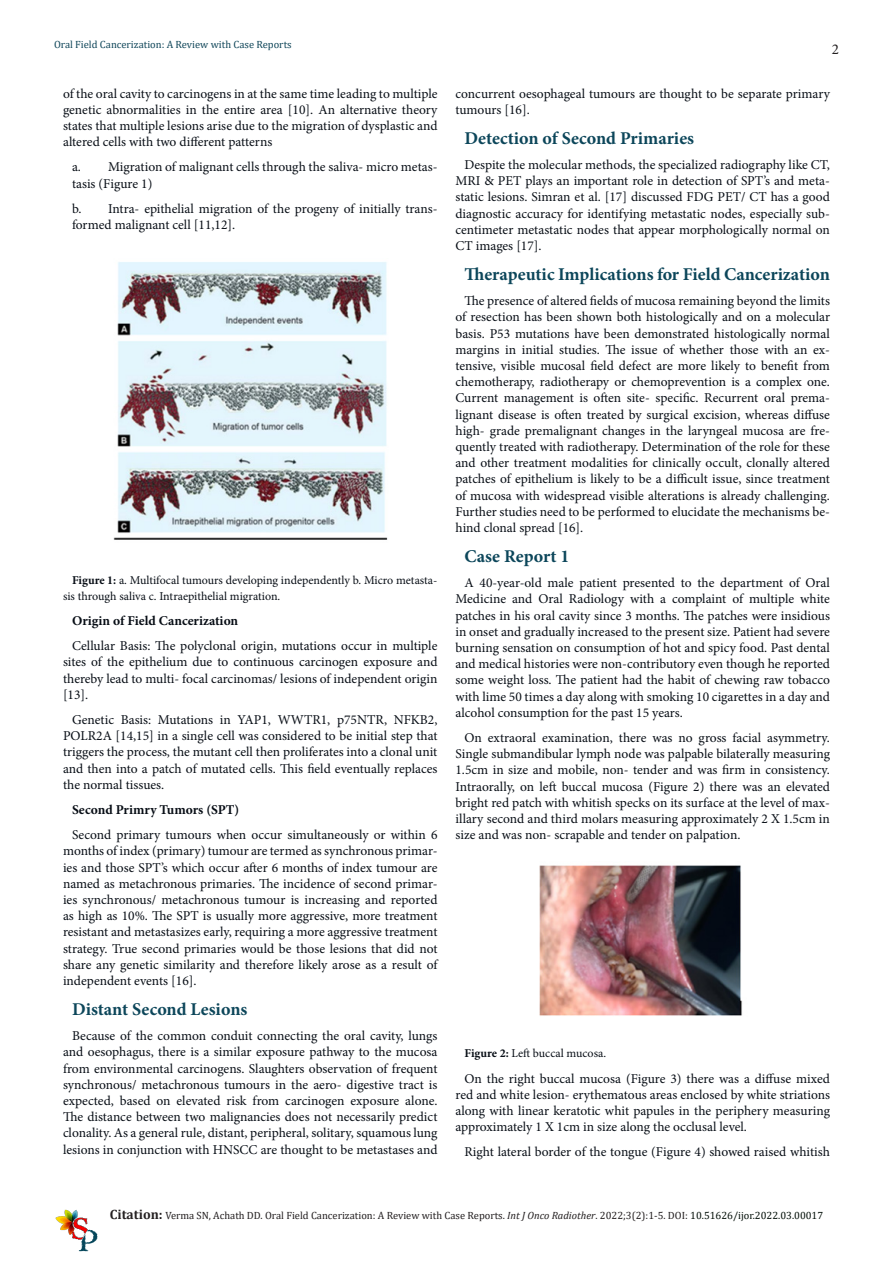
<style>
.page{position:relative;width:893px;height:1263px;background:#fff}
.page>*{position:absolute;margin:0;border:0;box-sizing:border-box;transform-origin:0 0}
.t1{font:700 18px "Minion Pro";color:#0c465a}
.t2{font:15px "Minion Pro";color:#231f20}
.t3{font:13.5px/16.2px "Minion Pro";color:#080e16;text-align:justify}
.t4{font:700 13.5px "Minion Pro";color:#080e16}
.t5{font:12px/16.2px "Minion Pro";color:#080e16}
.t6{font:10.5px "Cambria";color:#231f20}
.t7{font:10.5px "Cambria";color:#11475a}
.s1{font-weight:700}
.s2{font-weight:700;font-size:13.5px}
.s3{font-style:italic}
.s4{color:#05110a}
</style>
<div class="page">
<img style="left:55px;top:1209px;width:43px;height:43px">
<img style="left:113px;top:262px;width:275px;height:278px">
<img style="left:539px;top:865px;width:203px;height:151px">
<p class="t7" style="left:54px;top:39px;width:239px">Oral Field Cancerization: A Review with Case Reports</p>
<p class="t2" style="left:832px;top:39px;width:9px">2</p>
<p class="t3" style="left:63px;top:85px;width:376px">of the oral cavity to carcinogens in at the same time leading to multiple genetic abnormalities in the entire area [10]. An alternative theory states that multiple lesions arise due to the migration of dysplastic and altered cells with two different patterns</p>
<p class="t3" style="left:72px;top:159px;width:367px">a. Migration of malignant cells through the saliva- micro metas&shy;tasis (Figure 1)</p>
<p class="t3" style="left:72px;top:200px;width:367px">b. Intra- epithelial migration of the progeny of initially trans&shy;formed malignant cell [11,12].</p>
<p class="t5" style="left:63px;top:572px;width:376px;text-indent:9px"><span class="s1">Figure 1:</span> a. Multifocal tumours developing independently b. Micro metasta&shy;sis through saliva c. Intraepithelial migration.</p>
<p class="t4" style="left:72px;top:611px;width:168px">Origin of Field Cancerization</p>
<p class="t3" style="left:63px;top:638px;width:376px;text-indent:9px">Cellular Basis: The polyclonal origin, mutations occur in multiple sites of the epithelium due to continuous carcinogen exposure and thereby lead to multi- focal carcinomas/ lesions of independent origin [13].</p>
<p class="t3" style="left:63px;top:712px;width:376px;text-indent:9px">Genetic Basis: Mutations in YAP1, WWTR1, p75NTR, NFKB2, POLR2A [14,15] in a single cell was considered to be initial step that triggers the process, the mutant cell then proliferates into a clonal unit and then into a patch of mutated cells. This field eventually replaces the normal tissues.</p>
<p class="t4" style="left:72px;top:800px;width:169px">Second Primry Tumors (SPT)</p>
<p class="t3" style="left:63px;top:827px;width:376px;text-indent:9px">Second primary tumours when occur simultaneously or within 6 months of index (primary) tumour are termed as synchronous primar&shy;ies and those SPT’s which occur after 6 months of index tumour are named as metachronous primaries. The incidence of second primar&shy;ies synchronous/ metachronous tumour is increasing and reported as high as 10%. The SPT is usually more aggressive, more treatment resistant and metastasizes early, requiring a more aggressive treatment strategy. True second primaries would be those lesions that did not share any genetic similarity and therefore likely arose as a result of independent events [16].</p>
<p class="t1" style="left:72px;top:996px;width:177px">Distant Second Lesions</p>
<p class="t3" style="left:63px;top:1028px;width:376px;text-indent:9px">Because of the common conduit connecting the oral cavity, lungs and oesophagus, there is a similar exposure pathway to the mucosa from environmental carcinogens. Slaughters observation of frequent synchronous/ metachronous tumours in the aero- digestive tract is expected, based on elevated risk from carcinogen exposure alone.<br>The distance between two malignancies does not necessarily predict clonality. As a general rule, distant, peripheral, solitary, squamous lung lesions in conjunction with HNSCC are thought to be metastases and</p>
<p class="t3" style="left:455px;top:85px;width:376px">concurrent oesophageal tumours are thought to be separate primary tumours [16].</p>
<p class="t1" style="left:464px;top:125px;width:231px">Detection of Second Primaries</p>
<p class="t3" style="left:455px;top:157px;width:376px;text-indent:9px">Despite the molecular methods, the specialized radiography like CT, MRI &amp; PET plays an important role in detection of SPT’s and meta&shy;static lesions. Simran et al. [17] discussed FDG PET/ CT has a good diagnostic accuracy for identifying metastatic nodes, especially sub&shy;centimeter metastatic nodes that appear morphologically normal on CT images [17].</p>
<p class="t1" style="left:464px;top:261px;width:367px">Therapeutic Implications for Field Cancerization</p>
<p class="t3" style="left:455px;top:293px;width:376px;text-indent:9px">The presence of altered fields of mucosa remaining beyond the limits of resection has been shown both histologically and on a molecular basis. P53 mutations have been demonstrated histologically normal margins in initial studies. The issue of whether those with an ex&shy;tensive, visible mucosal field defect are more likely to benefit from chemotherapy, radiotherapy or chemoprevention is a complex one.<br>Current management is often site- specific. Recurrent oral prema&shy;lignant disease is often treated by surgical excision, whereas diffuse high- grade premalignant changes in the laryngeal mucosa are fre&shy;quently treated with radiotherapy. Determination of the role for these and other treatment modalities for clinically occult, clonally altered patches of epithelium is likely to be a difficult issue, since treatment of mucosa with widespread visible alterations is already challenging.<br>Further studies need to be performed to elucidate the mechanisms be&shy;hind clonal spread [16].</p>
<p class="t1" style="left:464px;top:543px;width:107px">Case Report 1</p>
<p class="t3" style="left:455px;top:575px;width:376px;text-indent:9px">A 40-year-old male patient presented to the department of Oral Medicine and Oral Radiology with a complaint of multiple white patches in his oral cavity since 3 months. The patches were insidious in onset and gradually increased to the present size. Patient had severe burning sensation on consumption of hot and spicy food. Past dental and medical histories were non-contributory even though he reported some weight loss. The patient had the habit of chewing raw tobacco with lime 50 times a day along with smoking 10 cigarettes in a day and alcohol consumption for the past 15 years.</p>
<p class="t3" style="left:455px;top:730px;width:376px;text-indent:9px">On extraoral examination, there was no gross facial asymmetry.<br>Single submandibular lymph node was palpable bilaterally measuring 1.5cm in size and mobile, non- tender and was firm in consistency.<br>Intraorally, on left buccal mucosa (Figure 2) there was an elevated bright red patch with whitish specks on its surface at the level of max&shy;illary second and third molars measuring approximately 2 X 1.5cm in size and was non- scrapable and tender on palpation.</p>
<p class="t5" style="left:464px;top:1045px;width:143px"><span class="s1">Figure 2:</span> Left buccal mucosa.</p>
<p class="t3" style="left:455px;top:1070px;width:376px;text-indent:9px">On the right buccal mucosa (Figure 3) there was a diffuse mixed red and white lesion- erythematous areas enclosed by white striations along with linear keratotic whit papules in the periphery measuring approximately 1 X 1cm in size along the occlusal level.</p>
<p class="t3" style="left:464px;top:1144px;width:367px">Right lateral border of the tongue (Figure 4) showed raised whitish</p>
<p class="t6" style="left:110px;top:1210px;width:715px"><span class="s2">Citation:</span> Verma SN, Achath DD. Oral Field Cancerization: A Review with Case Reports. <span class="s3">Int J Onco Radiother</span>. 2022;3(2):1-5. DOI: <span class="s4">10.51626/ijor.2022.03.00017</span></p>
</div>
